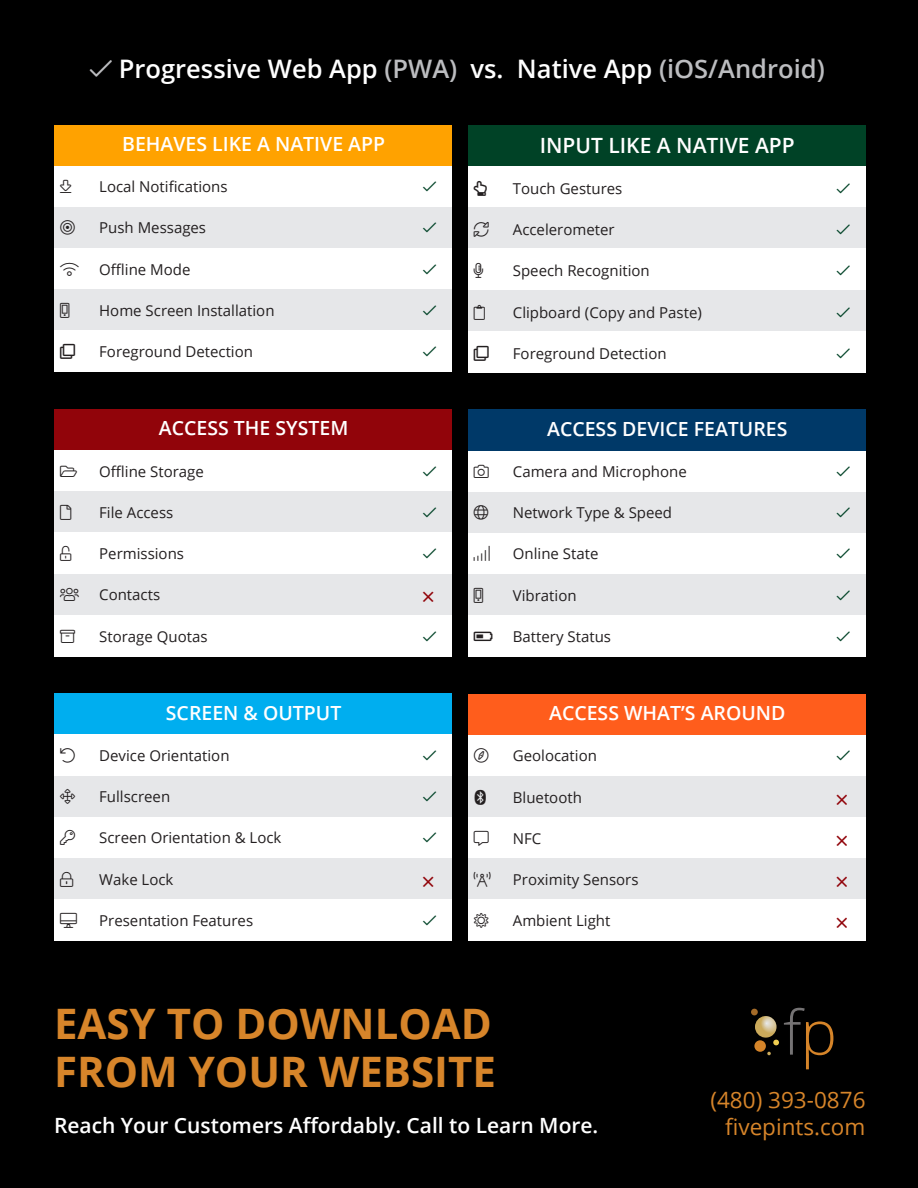
<style>
.page{position:relative;width:918px;height:1188px;background:#000}
.page>*{position:absolute;margin:0;border:0;box-sizing:border-box;transform-origin:0 0}
.t1{font:300 61.35px "Open Sans";color:#757374}
.t2{font:700 42px "Open Sans";color:#d7852a}
.t3{font:600 25.5px "Open Sans";color:#fff}
.t4{font:22.5px "Open Sans";color:#d7852a}
.t5{font:600 21px "Open Sans";color:#fff}
.t6{font:600 19.5px "Open Sans";color:#fff}
.t7{font:15px "Open Sans";color:#231f20}
.s1{color:#bcbdc0}
.s2{color:#d58429}
</style>
<div class="page">
<div style="left:54px;top:125px;width:398px;height:41px;background:#ffa200"></div>
<div style="left:54px;top:166px;width:398px;height:41px;background:#fff"></div>
<div style="left:54px;top:207px;width:398px;height:41px;background:#e6e7e9"></div>
<div style="left:54px;top:248px;width:398px;height:42px;background:#fff"></div>
<div style="left:54px;top:290px;width:398px;height:41px;background:#e6e7e9"></div>
<div style="left:54px;top:331px;width:398px;height:41px;background:#fff"></div>
<div style="left:468px;top:125px;width:398px;height:42px;background:#004226"></div>
<div style="left:468px;top:167px;width:398px;height:41px;background:#fff"></div>
<div style="left:468px;top:208px;width:398px;height:41px;background:#e6e7e9"></div>
<div style="left:468px;top:249px;width:398px;height:41px;background:#fff"></div>
<div style="left:468px;top:290px;width:398px;height:41px;background:#e6e7e9"></div>
<div style="left:468px;top:331px;width:398px;height:41px;background:#fff"></div>
<div style="left:468px;top:694px;width:398px;height:41px;background:#ff5d1c"></div>
<div style="left:468px;top:735px;width:398px;height:41px;background:#fff"></div>
<div style="left:468px;top:776px;width:398px;height:42px;background:#e6e7e9"></div>
<div style="left:468px;top:818px;width:398px;height:41px;background:#fff"></div>
<div style="left:468px;top:859px;width:398px;height:41px;background:#e6e7e9"></div>
<div style="left:468px;top:900px;width:398px;height:41px;background:#fff"></div>
<div style="left:468px;top:410px;width:398px;height:41px;background:#003968"></div>
<div style="left:468px;top:451px;width:398px;height:41px;background:#fff"></div>
<div style="left:468px;top:492px;width:398px;height:41px;background:#e6e7e9"></div>
<div style="left:468px;top:533px;width:398px;height:41px;background:#fff"></div>
<div style="left:468px;top:574px;width:398px;height:42px;background:#e6e7e9"></div>
<div style="left:468px;top:616px;width:398px;height:41px;background:#fff"></div>
<div style="left:54px;top:694px;width:398px;height:41px;background:#00aeef"></div>
<div style="left:54px;top:735px;width:398px;height:41px;background:#fff"></div>
<div style="left:54px;top:776px;width:398px;height:41px;background:#e6e7e9"></div>
<div style="left:54px;top:817px;width:398px;height:41px;background:#fff"></div>
<div style="left:54px;top:858px;width:398px;height:41px;background:#e6e7e9"></div>
<div style="left:54px;top:899px;width:398px;height:42px;background:#fff"></div>
<div style="left:54px;top:409px;width:398px;height:42px;background:#91040a"></div>
<div style="left:54px;top:451px;width:398px;height:41px;background:#fff"></div>
<div style="left:54px;top:492px;width:398px;height:41px;background:#e6e7e9"></div>
<div style="left:54px;top:533px;width:398px;height:41px;background:#fff"></div>
<div style="left:54px;top:574px;width:398px;height:41px;background:#e6e7e9"></div>
<div style="left:54px;top:615px;width:398px;height:41px;background:#fff"></div>
<div style="left:751px;top:1009px;width:7px;height:6px;background:#a46b28;border-radius:50%"></div>
<div style="left:754px;top:1040px;width:12px;height:12px;background:#d58429;border-radius:50%"></div>
<svg style="left:767px;top:1052px;width:4px;height:3px"></svg>
<svg style="left:755px;top:1016px;width:24px;height:29px"></svg>
<p class="t3" style="left:119px;top:51px;width:707px">Progressive Web App <span class="s1">(PWA)</span> vs. Native App <span class="s1">(iOS/Android)</span></p>
<p class="t6" style="left:122px;top:130px;width:265px">BEHAVES LIKE A NATIVE APP</p>
<p class="t7" style="left:99px;top:176px;width:130px">Local Notifications</p>
<p class="t7" style="left:99px;top:218px;width:108px">Push Messages</p>
<p class="t7" style="left:99px;top:259px;width:93px">Offline Mode</p>
<p class="t7" style="left:99px;top:300px;width:177px">Home Screen Installation</p>
<p class="t7" style="left:99px;top:341px;width:155px">Foreground Detection</p>
<p class="t6" style="left:159px;top:415px;width:191px">ACCESS THE SYSTEM</p>
<p class="t7" style="left:99px;top:461px;width:106px">Offline Storage</p>
<p class="t7" style="left:99px;top:502px;width:76px">File Access</p>
<p class="t7" style="left:99px;top:543px;width:86px">Permissions</p>
<p class="t7" style="left:99px;top:585px;width:62px">Contacts</p>
<p class="t7" style="left:99px;top:626px;width:110px">Storage Quotas</p>
<p class="t6" style="left:166px;top:699px;width:177px">SCREEN &amp; OUTPUT</p>
<p class="t7" style="left:99px;top:745px;width:132px">Device Orientation</p>
<p class="t7" style="left:99px;top:786px;width:72px">Fullscreen</p>
<p class="t7" style="left:99px;top:828px;width:184px">Screen Orientation &amp; Lock</p>
<p class="t7" style="left:99px;top:869px;width:76px">Wake Lock</p>
<p class="t7" style="left:99px;top:910px;width:155px">Presentation Features</p>
<p class="t5" style="left:540px;top:130px;width:256px">INPUT LIKE A NATIVE APP</p>
<p class="t7" style="left:513px;top:178px;width:111px">Touch Gestures</p>
<p class="t7" style="left:513px;top:219px;width:103px">Accelerometer</p>
<p class="t7" style="left:513px;top:261px;width:138px">Speech Recognition</p>
<p class="t7" style="left:513px;top:302px;width:190px">Clipboard (Copy and Paste)</p>
<p class="t7" style="left:513px;top:343px;width:155px">Foreground Detection</p>
<p class="t6" style="left:547px;top:415px;width:242px">ACCESS DEVICE FEATURES</p>
<p class="t7" style="left:513px;top:461px;width:175px">Camera and Microphone</p>
<p class="t7" style="left:513px;top:502px;width:161px">Network Type &amp; Speed</p>
<p class="t7" style="left:513px;top:544px;width:87px">Online State</p>
<p class="t7" style="left:513px;top:585px;width:65px">Vibration</p>
<p class="t7" style="left:513px;top:626px;width:100px">Battery Status</p>
<p class="t6" style="left:549px;top:700px;width:238px">ACCESS WHAT’S AROUND</p>
<p class="t7" style="left:513px;top:746px;width:86px">Geolocation</p>
<p class="t7" style="left:513px;top:787px;width:71px">Bluetooth</p>
<p class="t7" style="left:513px;top:828px;width:30px">NFC</p>
<p class="t7" style="left:513px;top:869px;width:127px">Proximity Sensors</p>
<p class="t7" style="left:513px;top:911px;width:99px">Ambient Light</p>
<p class="t2" style="left:54px;top:994px;width:439px">EASY TO DOWNLOAD</p>
<p class="t2" style="left:54px;top:1042px;width:444px">FROM YOUR WEBSITE</p>
<p class="t1" style="left:783px;top:990px;width:55px">f<span class="s2">p</span></p>
<p class="t4" style="left:710px;top:1084px;width:157px">(480) 393-0876</p>
<p class="t5" style="left:54px;top:1111px;width:546px">Reach Your Customers Affordably. Call to Learn More.</p>
<p class="t4" style="left:725px;top:1111px;width:142px">fivepints.com</p>
</div>
